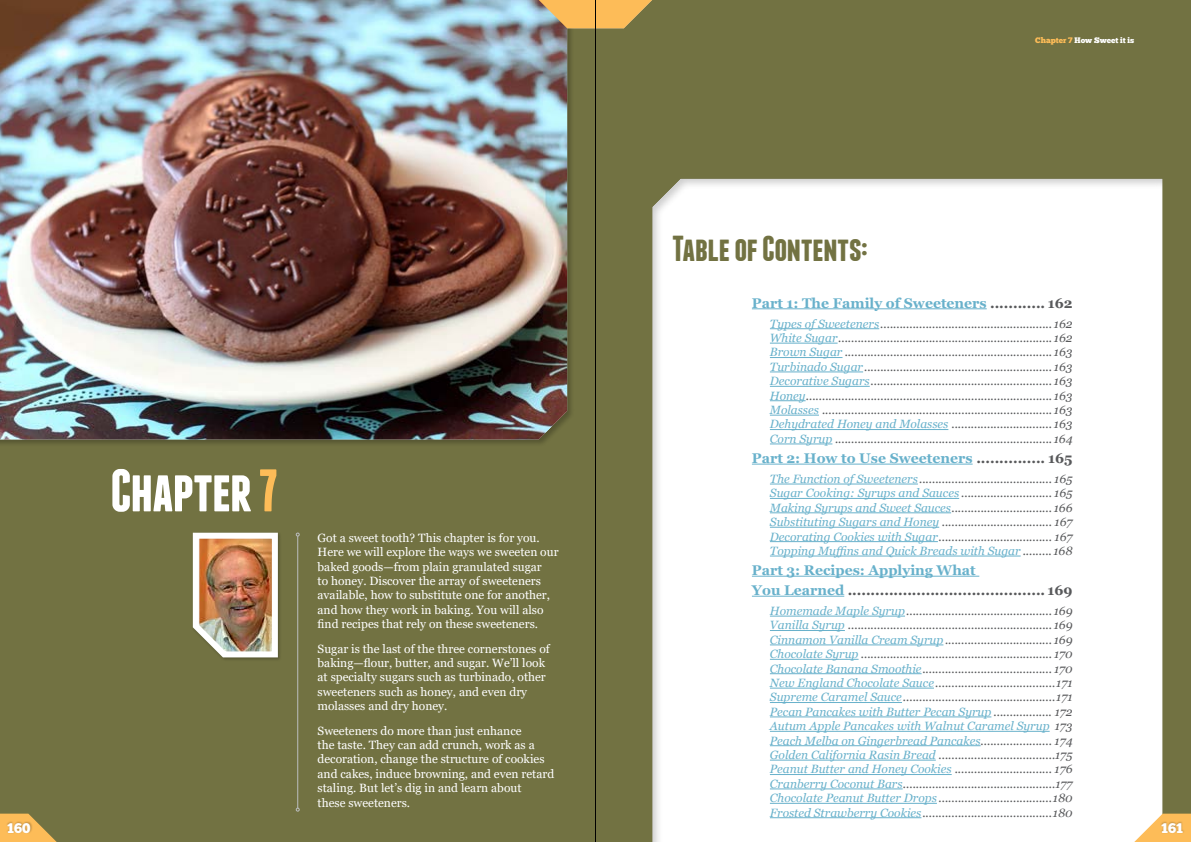
<style>
.page{position:relative;width:1191px;height:842px;background:#727242}
.page>*{position:absolute;margin:0;border:0;box-sizing:border-box;transform-origin:0 0}
.t1{font:700 60px "Franchise";letter-spacing:-.025em;color:#fff}
.t2{font:700 36px "Franchise";letter-spacing:-.02em;color:#727242}
.t3{font:700 14px "Georgia";color:#68b1cb}
.t4{font:700 14px/20px "Georgia";color:#58595b}
.t5{font:14px "Chunk Five";color:#fff}
.t6{font:italic 12px/14.4px "Georgia";color:#58595b;text-align:justify}
.t7{font:12px/14.4px "Georgia";color:#fff}
.t8{font:8px "Chunk Five";color:#fff}
.s1{color:#fdbc58}
.s2{color:#58595b}
.s3{color:#68b1cb}
</style>
<div class="page">
<svg style="left:0;top:814px;width:57px;height:28px"></svg>
<div style="left:5px;top:822px;width:27px;height:13px;background:#000;opacity:.25"></div>
<div style="left:0;top:0;width:574px;height:446px;background:#000;opacity:.25"></div>
<img style="left:0;top:0;width:567px;height:439px">
<hr style="left:297px;top:536px;width:1px;height:272px;background:#bcbec0">
<div style="left:642px;top:171px;width:529px;height:671px;background:#000;opacity:.2"></div>
<svg style="left:1134px;top:814px;width:57px;height:28px"></svg>
<div style="left:1159px;top:822px;width:25px;height:12px;background:#000;opacity:.25"></div>
<hr style="left:752px;top:308px;width:234px;height:1px;background:#68b1cb">
<hr style="left:770px;top:328px;width:109px;height:1px;background:#68b1cb">
<hr style="left:770px;top:343px;width:67px;height:1px;background:#68b1cb">
<hr style="left:770px;top:357px;width:72px;height:1px;background:#68b1cb">
<hr style="left:770px;top:372px;width:93px;height:1px;background:#68b1cb">
<hr style="left:770px;top:386px;width:99px;height:1px;background:#68b1cb">
<hr style="left:770px;top:400px;width:35px;height:1px;background:#68b1cb">
<hr style="left:770px;top:415px;width:49px;height:1px;background:#68b1cb">
<hr style="left:770px;top:429px;width:178px;height:1px;background:#68b1cb">
<hr style="left:770px;top:444px;width:62px;height:1px;background:#68b1cb">
<hr style="left:752px;top:464px;width:220px;height:1px;background:#68b1cb">
<hr style="left:770px;top:484px;width:148px;height:1px;background:#68b1cb">
<hr style="left:770px;top:498px;width:189px;height:1px;background:#68b1cb">
<hr style="left:770px;top:512px;width:181px;height:1px;background:#68b1cb">
<hr style="left:770px;top:527px;width:169px;height:1px;background:#68b1cb">
<hr style="left:770px;top:541px;width:168px;height:1px;background:#68b1cb">
<hr style="left:770px;top:556px;width:250px;height:1px;background:#68b1cb">
<hr style="left:752px;top:576px;width:227px;height:1px;background:#68b1cb">
<hr style="left:752px;top:596px;width:92px;height:1px;background:#68b1cb">
<hr style="left:770px;top:616px;width:135px;height:1px;background:#68b1cb">
<hr style="left:770px;top:630px;width:75px;height:1px;background:#68b1cb">
<hr style="left:770px;top:645px;width:173px;height:1px;background:#68b1cb">
<hr style="left:770px;top:659px;width:88px;height:1px;background:#68b1cb">
<hr style="left:770px;top:673px;width:151px;height:1px;background:#68b1cb">
<hr style="left:770px;top:688px;width:164px;height:1px;background:#68b1cb">
<hr style="left:770px;top:702px;width:132px;height:1px;background:#68b1cb">
<hr style="left:770px;top:717px;width:221px;height:1px;background:#68b1cb">
<hr style="left:770px;top:731px;width:279px;height:1px;background:#68b1cb">
<hr style="left:770px;top:745px;width:210px;height:1px;background:#68b1cb">
<hr style="left:770px;top:760px;width:165px;height:1px;background:#68b1cb">
<hr style="left:770px;top:774px;width:181px;height:1px;background:#68b1cb">
<hr style="left:770px;top:789px;width:132px;height:1px;background:#68b1cb">
<hr style="left:770px;top:803px;width:167px;height:1px;background:#68b1cb">
<hr style="left:770px;top:817px;width:151px;height:1px;background:#68b1cb">
<svg style="left:539px;top:0;width:113px;height:28px;background:#ddae5e"></svg>
<img style="left:192px;top:532px;width:88px;height:128px">
<hr style="left:595px;top:0;width:1px;height:842px;background:#000">
<p class="t5" style="left:7px;top:822px;width:25px">160</p>
<h1 class="t1" style="left:110px;top:462px;width:169px">Chapter <span class="s1">7</span></h1>
<p class="t7" style="left:317px;top:531px;width:242px">Got a sweet tooth? This chapter is for you.<br>Here we will explore the ways we sweeten our baked goods—from plain granulated sugar<br>to honey. Discover the array of sweeteners available, how to substitute one for another, and how they work in baking. You will also find recipes that rely on these sweeteners.</p>
<p class="t7" style="left:317px;top:641px;width:234px">Sugar is the last of the three cornerstones of baking—flour, butter, and sugar. We’ll look at specialty sugars such as turbinado, other sweeteners such as honey, and even dry molasses and dry honey.</p>
<p class="t7" style="left:317px;top:723px;width:238px">Sweeteners do more than just enhance<br>the taste. They can add crunch, work as a decoration, change the structure of cookies and cakes, induce browning, and even retard staling. But let’s dig in and learn about<br>these sweeteners.</p>
<p class="t8" style="left:1035px;top:36px;width:101px"><span class="s1">Chapter 7</span> How Sweet it is</p>
<h2 class="t2" style="left:672px;top:231px;width:197px">Table of Contents:</h2>
<p class="t3" style="left:752px;top:294px;width:322px">Part 1: The Family of Sweeteners <span class="s2">............ 162</span></p>
<p class="t6" style="left:770px;top:316px;width:304px"><span class="s3">Types of Sweeteners</span>..................................................... 162<br><span class="s3">White Sugar</span>.................................................................. 162<br><span class="s3">Brown Sugar</span> ................................................................ 163<br><span class="s3">Turbinado Sugar</span>.......................................................... 163<br><span class="s3">Decorative Sugars</span>........................................................ 163<br><span class="s3">Honey</span>............................................................................ 163<br><span class="s3">Molasses</span> ....................................................................... 163<br><span class="s3">Dehydrated Honey and Molasses</span> ............................... 163<br><span class="s3">Corn Syrup</span> ................................................................... 164</p>
<p class="t3" style="left:752px;top:449px;width:322px">Part 2: How to Use Sweeteners <span class="s2">............... 165</span></p>
<p class="t6" style="left:770px;top:472px;width:304px"><span class="s3">The Function of Sweeteners</span>......................................... 165<br><span class="s3">Sugar Cooking: Syrups and Sauces</span> ............................ 165<br><span class="s3">Making Syrups and Sweet Sauces</span>............................... 166<br><span class="s3">Substituting Sugars and Honey</span> .................................. 167<br><span class="s3">Decorating Cookies with Sugar</span>................................... 167<br><span class="s3">Topping Muffins and Quick Breads with Sugar</span> ......... 168</p>
<p class="t4" style="left:752px;top:560px;width:322px"><span class="s3">Part 3: Recipes: Applying What<br>You Learned</span> ........................................... 169</p>
<p class="t6" style="left:770px;top:604px;width:304px"><span class="s3">Homemade Maple Syrup</span>............................................. 169<br><span class="s3">Vanilla Syrup</span> ............................................................... 169<br><span class="s3">Cinnamon Vanilla Cream Syrup</span>................................. 169<br><span class="s3">Chocolate Syrup</span> ........................................................... 170<br><span class="s3">Chocolate Banana Smoothie</span>........................................ 170<br><span class="s3">New England Chocolate Sauce</span>.....................................171<br><span class="s3">Supreme Caramel Sauce</span>...............................................171<br><span class="s3">Pecan Pancakes with Butter Pecan Syrup</span> .................. 172<br><span class="s3">Autum Apple Pancakes with Walnut Caramel Syrup</span> 173<br><span class="s3">Peach Melba on Gingerbread Pancakes</span>...................... 174<br><span class="s3">Golden California Rasin Bread</span> ....................................175<br><span class="s3">Peanut Butter and Honey Cookies</span> .............................. 176<br><span class="s3">Cranberry Coconut Bars</span>...............................................177<br><span class="s3">Chocolate Peanut Butter Drops</span> ...................................180<br><span class="s3">Frosted Strawberry Cookies</span>........................................180</p>
<p class="t5" style="left:1161px;top:822px;width:24px">161</p>
</div>
